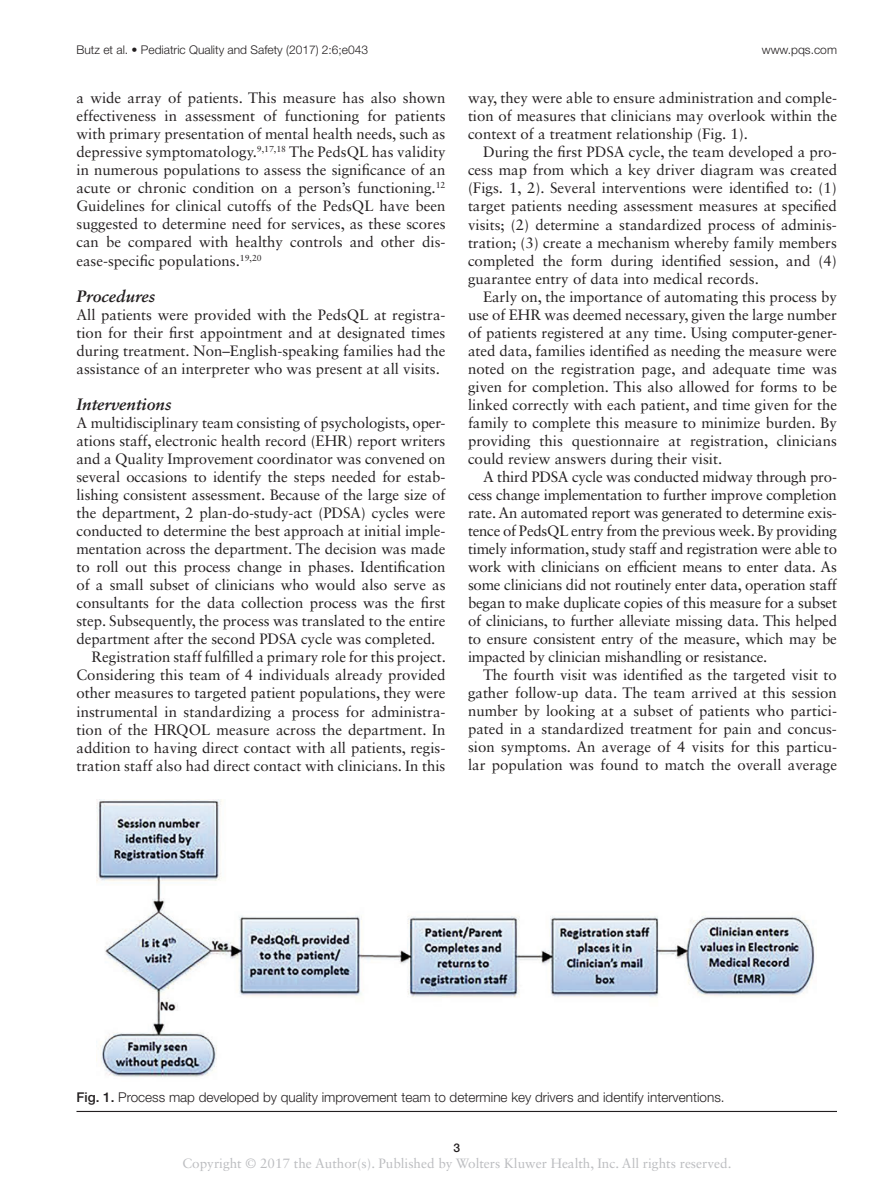
<style>
.page{position:relative;width:891px;height:1188px;background:#fff}
.page>*{position:absolute;margin:0;border:0;box-sizing:border-box;transform-origin:0 0}
.t1{font:italic 700 16.5px "Sabon LT Std";color:#231f20}
.t2{font:15px/18px "Sabon LT Std";letter-spacing:-.005em;color:#231f20;text-align:justify}
.t3{font:300 13.5px "Helvetica Neue LT Std";color:#231f20}
.t4{font:13.5px "Sabon LT Std";color:#bcbdc0}
.t5{font:300 12px "Helvetica Neue LT Std";color:#231f20}
.t6{font:500 12px "Helvetica Neue LT Std";color:#231f20}
.s1{font-weight:500}
</style>
<div class="page">
<img style="left:97px;top:799px;width:718px;height:278px">
<hr style="left:76px;top:1111px;width:761px;height:1px;background:#231f20">
<p class="t5" style="left:76px;top:42px;width:293px">Butz et al. • Pediatric Quality and Safety (2017) 2:6;e043</p>
<p class="t5" style="left:762px;top:42px;width:77px">www.pqs.com</p>
<p class="t2" style="left:76px;top:89px;width:371px">a wide array of patients. This measure has also shown effectiveness in assessment of functioning for patients with primary presentation of mental health needs, such as depressive symptomatology.<sup>9,17,18</sup> The PedsQL has validity in numerous populations to assess the significance of an acute or chronic condition on a person’s functioning.<sup>12<br></sup>Guidelines for clinical cutoffs of the PedsQL have been suggested to determine need for services, as these scores can be compared with healthy controls and other dis&shy;ease-specific populations.<sup>19,20</sup></p>
<p class="t1" style="left:76px;top:286px;width:80px">Procedures</p>
<p class="t2" style="left:76px;top:305px;width:371px">All patients were provided with the PedsQL at registra&shy;tion for their first appointment and at designated times during treatment. Non–English-speaking families had the assistance of an interpreter who was present at all visits.</p>
<p class="t1" style="left:76px;top:394px;width:97px">Interventions</p>
<p class="t2" style="left:76px;top:413px;width:370px">A multidisciplinary team consisting of psychologists, oper-</p>
<p class="t2" style="left:76px;top:431px;width:370px">ations staff, electronic health record (EHR) report writers</p>
<p class="t2" style="left:76px;top:450px;width:371px">and a Quality Improvement coordinator was convened on</p>
<p class="t2" style="left:76px;top:468px;width:371px">several occasions to identify the steps needed for estab-</p>
<p class="t2" style="left:76px;top:486px;width:370px">lishing consistent assessment. Because of the large size of</p>
<p class="t2" style="left:76px;top:504px;width:371px">the department, 2 plan-do-study-act (PDSA) cycles were</p>
<p class="t2" style="left:76px;top:522px;width:371px">conducted to determine the best approach at initial imple-</p>
<p class="t2" style="left:76px;top:540px;width:370px">mentation across the department. The decision was made</p>
<p class="t2" style="left:76px;top:558px;width:371px">to roll out this process change in phases. Identification</p>
<p class="t2" style="left:76px;top:576px;width:371px">of a small subset of clinicians who would also serve as</p>
<p class="t2" style="left:76px;top:594px;width:371px">consultants for the data collection process was the first</p>
<p class="t2" style="left:76px;top:612px;width:371px">step. Subsequently, the process was translated to the entire</p>
<p class="t2" style="left:76px;top:630px;width:360px">department after the second PDSA cycle was completed.</p>
<p class="t2" style="left:92px;top:648px;width:356px">Registration staff fulfilled a primary role for this project.</p>
<p class="t2" style="left:76px;top:666px;width:371px">Considering this team of 4 individuals already provided</p>
<p class="t2" style="left:76px;top:684px;width:371px">other measures to targeted patient populations, they were</p>
<p class="t2" style="left:76px;top:702px;width:370px">instrumental in standardizing a process for administra-</p>
<p class="t2" style="left:76px;top:720px;width:371px">tion of the HRQOL measure across the department. In</p>
<p class="t2" style="left:76px;top:738px;width:370px">addition to having direct contact with all patients, regis-</p>
<p class="t2" style="left:76px;top:756px;width:370px">tration staff also had direct contact with clinicians. In this</p>
<p class="t2" style="left:468px;top:89px;width:371px">way, they were able to ensure administration and comple&shy;tion of measures that clinicians may overlook within the context of a treatment relationship (Fig. 1).</p>
<p class="t2" style="left:468px;top:143px;width:371px;text-indent:15px">During the first PDSA cycle, the team developed a pro&shy;cess map from which a key driver diagram was created (Figs. 1, 2). Several interventions were identified to: (1) target patients needing assessment measures at specified visits; (2) determine a standardized process of adminis&shy;tration; (3) create a mechanism whereby family members completed the form during identified session, and (4) guarantee entry of data into medical records.</p>
<p class="t2" style="left:468px;top:287px;width:371px;text-indent:15px">Early on, the importance of automating this process by use of EHR was deemed necessary, given the large number of patients registered at any time. Using computer-gener&shy;ated data, families identified as needing the measure were noted on the registration page, and adequate time was given for completion. This also allowed for forms to be linked correctly with each patient, and time given for the family to complete this measure to minimize burden. By providing this questionnaire at registration, clinicians could review answers during their visit.</p>
<p class="t2" style="left:468px;top:468px;width:371px;text-indent:15px">A third PDSA cycle was conducted midway through pro&shy;cess change implementation to further improve completion rate. An automated report was generated to determine exis&shy;tence of PedsQL entry from the previous week. By providing timely information, study staff and registration were able to work with clinicians on efficient means to enter data. As some clinicians did not routinely enter data, operation staff began to make duplicate copies of this measure for a subset of clinicians, to further alleviate missing data. This helped to ensure consistent entry of the measure, which may be impacted by clinician mishandling or resistance.</p>
<p class="t2" style="left:468px;top:666px;width:371px;text-indent:15px">The fourth visit was identified as the targeted visit to gather follow-up data. The team arrived at this session number by looking at a subset of patients who partici&shy;pated in a standardized treatment for pain and concus&shy;sion symptoms. An average of 4 visits for this particu&shy;lar population was found to match the overall average</p>
<p class="t3" style="left:76px;top:1089px;width:650px"><span class="s1">Fig. 1.</span> Process map developed by quality improvement team to determine key drivers and identify interventions.</p>
<p class="t6" style="left:453px;top:1140px;width:8px">3</p>
<p class="t4" style="left:183px;top:1156px;width:550px">Copyright © 2017 the Author(s). Published by Wolters Kluwer Health, Inc. All rights reserved.</p>
</div>
